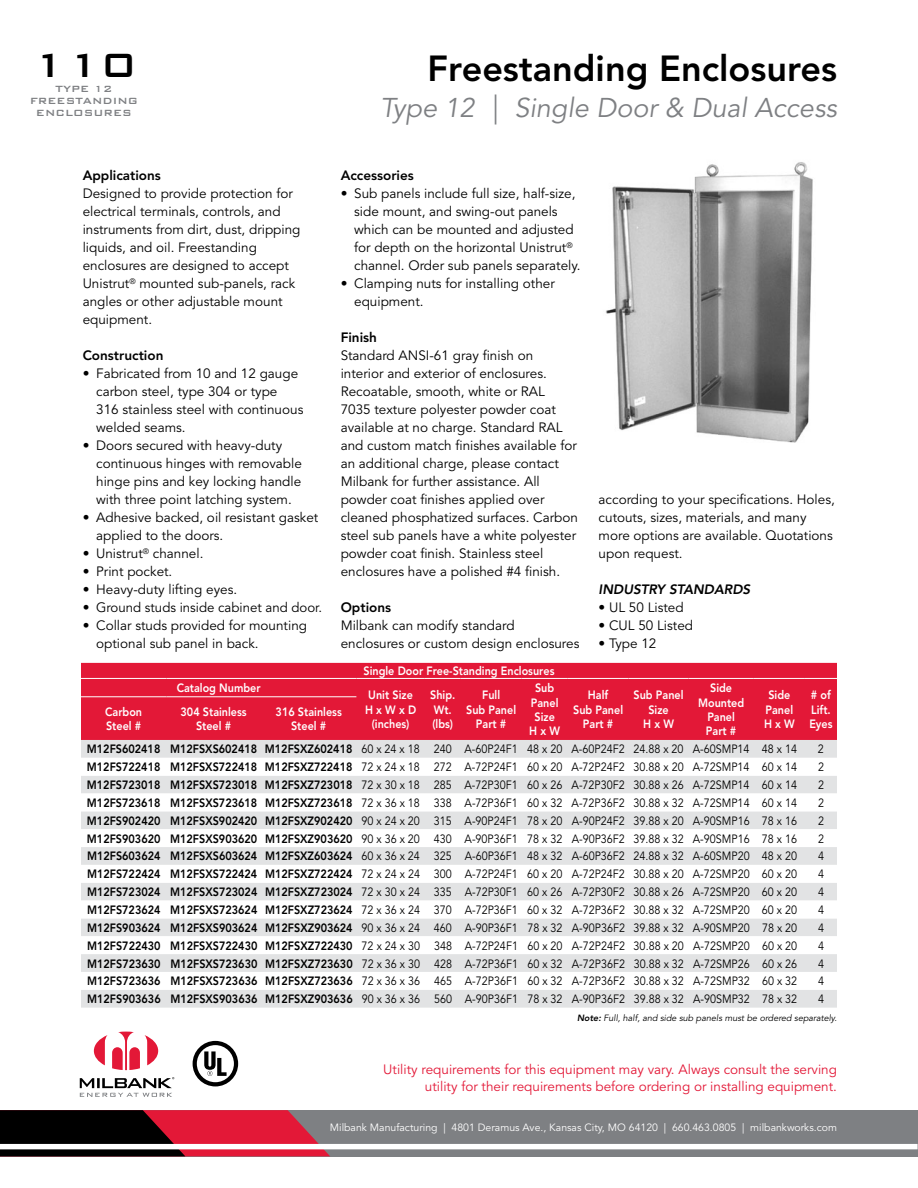
<style>
.page{position:relative;width:918px;height:1188px;background:#fff}
.page>*{position:absolute;margin:0;border:0;box-sizing:border-box;transform-origin:0 0}
.t1{font:700 45px "AG Bank Gothic Pln";color:#000}
.t2{font:800 36px "Avenir LT Std";color:#000}
.t3{font:italic 27px "Avenir LT Std";color:#7e8083}
.t4{font:13.5px/18px "Avenir LT Std";color:#000}
.t5{font:13.5px/16.5px "Avenir LT Std";color:#e31837;text-align:right}
.t6{font:800 13.5px "Avenir LT Std";color:#000}
.t7{font:italic 800 13.5px "Avenir LT Std";color:#000}
.t8{font:12px "Avenir LT Std";color:#000;scale:.9 1}
.t9{font:800 12px/14.4px "Avenir LT Std";color:#fff;text-align:center;scale:.9 1}
.t10{font:700 12px/12px "AG Bank Gothic Pln";color:#7e8083;text-align:center}
.t11{font:10.5px "Avenir LT Std";color:#fff}
.t12{font:italic 9px "Avenir LT Std";color:#000}
.s1{font-weight:800}
</style>
<div class="page">
<div style="left:0;top:1110px;width:918px;height:46px;background:#7e8083"></div>
<svg style="left:0;top:1110px;width:330px;height:46px;background:#6c1321"></svg>
<div style="left:0;top:1144px;width:918px;height:6px;background:#fff"></div>
<svg style="left:193px;top:1041px;width:45px;height:45px"></svg>
<svg style="left:94px;top:1032px;width:64px;height:38px"></svg>
<svg style="left:80px;top:1077px;width:94px;height:20px"></svg>
<img style="left:606px;top:162px;width:207px;height:281px">
<div style="left:81px;top:663px;width:756px;height:77px;background:#e31837"></div>
<div style="left:81px;top:740px;width:756px;height:268px;background:#e2e3e4"></div>
<svg style="left:81px;top:758px;width:756px;height:232px"></svg>
<hr style="left:81px;top:696px;width:85px;height:1px;background:#fff">
<hr style="left:166px;top:696px;width:95px;height:1px;background:#fff">
<hr style="left:261px;top:696px;width:95px;height:1px;background:#fff">
<hr style="left:81px;top:678px;width:85px;height:1px;background:#fff">
<hr style="left:166px;top:678px;width:95px;height:1px;background:#fff">
<hr style="left:261px;top:678px;width:95px;height:1px;background:#fff">
<hr style="left:356px;top:678px;width:69px;height:1px;background:#fff">
<hr style="left:425px;top:678px;width:36px;height:1px;background:#fff">
<hr style="left:461px;top:678px;width:61px;height:1px;background:#fff">
<hr style="left:522px;top:678px;width:46px;height:1px;background:#fff">
<hr style="left:568px;top:678px;width:61px;height:1px;background:#fff">
<hr style="left:629px;top:678px;width:60px;height:1px;background:#fff">
<hr style="left:688px;top:678px;width:66px;height:1px;background:#fff">
<hr style="left:754px;top:678px;width:51px;height:1px;background:#fff">
<hr style="left:805px;top:678px;width:32px;height:1px;background:#fff">
<h1 class="t1" style="left:32px;top:43px;width:106px">110</h1>
<p class="t10" style="left:56px;top:83px;width:10px">type</p>
<p class="t10" style="left:94px;top:83px;width:20px">12</p>
<p class="t10" style="left:30px;top:95px;width:17px">freestanding enclosures</p>
<p class="t6" style="left:83px;top:167px;width:80px">Applications</p>
<p class="t4" style="left:83px;top:185px;width:219px">Designed to provide protection for electrical terminals, controls, and instruments from dirt, dust, dripping liquids, and oil. Freestanding enclosures are designed to accept<br>Unistrut<sup>®</sup> mounted sub-panels, rack angles or other adjustable mount equipment.</p>
<p class="t6" style="left:83px;top:347px;width:82px">Construction</p>
<p class="t4" style="left:96px;top:365px;width:209px;text-indent:-14px">• Fabricated from 10 and 12 gauge carbon steel, type 304 or type<br>316 stainless steel with continuous welded seams.</p>
<p class="t4" style="left:96px;top:437px;width:207px;text-indent:-14px">• Doors secured with heavy-duty continuous hinges with removable hinge pins and key locking handle with three point latching system.</p>
<p class="t4" style="left:96px;top:509px;width:224px;text-indent:-13px">• Adhesive backed, oil resistant gasket applied to the doors.</p>
<p class="t4" style="left:83px;top:545px;width:122px">• Unistrut<sup>®</sup> channel.</p>
<p class="t4" style="left:83px;top:563px;width:91px">• Print pocket.</p>
<p class="t4" style="left:83px;top:581px;width:156px">• Heavy-duty lifting eyes.</p>
<p class="t4" style="left:83px;top:599px;width:241px">• Ground studs inside cabinet and door.</p>
<p class="t4" style="left:96px;top:617px;width:212px;text-indent:-14px">• Collar studs provided for mounting optional sub panel in back.</p>
<h2 class="t2" style="left:428px;top:47px;width:411px">Freestanding Enclosures</h2>
<h3 class="t3" style="left:380px;top:92px;width:458px">Type 12 | Single Door &amp; Dual Access</h3>
<p class="t6" style="left:341px;top:167px;width:75px">Accessories</p>
<p class="t4" style="left:354px;top:185px;width:228px;text-indent:-13px">• Sub panels include full size, half-size, side mount, and swing-out panels which can be mounted and adjusted for depth on the horizontal Unistrut<sup>® </sup>channel. Order sub panels separately.</p>
<p class="t4" style="left:354px;top:275px;width:202px;text-indent:-14px">• Clamping nuts for installing other equipment.</p>
<p class="t6" style="left:341px;top:329px;width:38px">Finish</p>
<p class="t4" style="left:341px;top:347px;width:239px">Standard ANSI-61 gray finish on interior and exterior of enclosures.<br>Recoatable, smooth, white or RAL 7035 texture polyester powder coat available at no charge. Standard RAL and custom match finishes available for an additional charge, please contact Milbank for further assistance. All powder coat finishes applied over cleaned phosphatized surfaces. Carbon steel sub panels have a white polyester powder coat finish. Stainless steel enclosures have a polished #4 finish.</p>
<p class="t6" style="left:341px;top:599px;width:52px">Options</p>
<p class="t4" style="left:341px;top:617px;width:240px">Milbank can modify standard enclosures or custom design enclosures</p>
<p class="t9" style="left:364px;top:664px;width:214px">Single Door Free-Standing Enclosures</p>
<p class="t4" style="left:599px;top:491px;width:238px">according to your specifications. Holes, cutouts, sizes, materials, and many more options are available. Quotations upon request.</p>
<p class="t7" style="left:599px;top:581px;width:153px">INDUSTRY STANDARDS</p>
<p class="t4" style="left:599px;top:599px;width:87px">• UL 50 Listed</p>
<p class="t4" style="left:599px;top:617px;width:96px">• CUL 50 Listed</p>
<p class="t4" style="left:599px;top:635px;width:59px">• Type 12</p>
<p class="t9" style="left:177px;top:681px;width:95px">Catalog Number</p>
<p class="t9" style="left:365px;top:688px;width:58px">Unit Size<br>H x W x D (inches)</p>
<p class="t9" style="left:430px;top:688px;width:30px;text-align:left">Ship.<br>Wt. (lbs)</p>
<p class="t9" style="left:466px;top:688px;width:57px">Full<br>Sub Panel<br>Part #</p>
<p class="t9" style="left:529px;top:681px;width:36px">Sub<br>Panel<br>Size<br>H x W</p>
<p class="t9" style="left:573px;top:688px;width:57px">Half<br>Sub Panel<br>Part #</p>
<p class="t9" style="left:634px;top:688px;width:57px">Sub Panel<br>Size<br>H x W</p>
<p class="t9" style="left:698px;top:681px;width:53px">Side<br>Mounted<br>Panel<br>Part #</p>
<p class="t9" style="left:764px;top:688px;width:36px">Side<br>Panel<br>H x W</p>
<p class="t9" style="left:809px;top:688px;width:27px;text-align:left"># of<br>Lift.<br>Eyes</p>
<p class="t9" style="left:105px;top:704px;width:43px;text-align:left">Carbon<br>Steel #</p>
<p class="t9" style="left:181px;top:704px;width:75px">304 Stainless<br>Steel #</p>
<p class="t9" style="left:276px;top:704px;width:75px">316 Stainless<br>Steel #</p>
<p class="t8" style="left:87px;top:742px;width:791px"><span class="s1">M12FS602418 M12FSXS602418 M12FSXZ602418</span> 60 x 24 x 18 240 A-60P24F1 48 x 20 A-60P24F2 24.88 x 20 A-60SMP14 48 x 14</p>
<p class="t8" style="left:818px;top:742px;width:8px">2</p>
<p class="t8" style="left:87px;top:760px;width:791px"><span class="s1">M12FS722418 M12FSXS722418 M12FSXZ722418</span> 72 x 24 x 18 272 A-72P24F1 60 x 20 A-72P24F2 30.88 x 20 A-72SMP14 60 x 14</p>
<p class="t8" style="left:818px;top:760px;width:8px">2</p>
<p class="t8" style="left:87px;top:778px;width:791px"><span class="s1">M12FS723018 M12FSXS723018 M12FSXZ723018</span> 72 x 30 x 18 285 A-72P30F1 60 x 26 A-72P30F2 30.88 x 26 A-72SMP14 60 x 14</p>
<p class="t8" style="left:818px;top:778px;width:8px">2</p>
<p class="t8" style="left:87px;top:796px;width:791px"><span class="s1">M12FS723618 M12FSXS723618 M12FSXZ723618</span> 72 x 36 x 18 338 A-72P36F1 60 x 32 A-72P36F2 30.88 x 32 A-72SMP14 60 x 14</p>
<p class="t8" style="left:818px;top:796px;width:8px">2</p>
<p class="t8" style="left:87px;top:814px;width:791px"><span class="s1">M12FS902420 M12FSXS902420 M12FSXZ902420</span> 90 x 24 x 20 315 A-90P24F1 78 x 20 A-90P24F2 39.88 x 20 A-90SMP16 78 x 16</p>
<p class="t8" style="left:818px;top:814px;width:8px">2</p>
<p class="t8" style="left:87px;top:832px;width:791px"><span class="s1">M12FS903620 M12FSXS903620 M12FSXZ903620</span> 90 x 36 x 20 430 A-90P36F1 78 x 32 A-90P36F2 39.88 x 32 A-90SMP16 78 x 16</p>
<p class="t8" style="left:818px;top:832px;width:8px">2</p>
<p class="t8" style="left:87px;top:849px;width:791px"><span class="s1">M12FS603624 M12FSXS603624 M12FSXZ603624</span> 60 x 36 x 24 325 A-60P36F1 48 x 32 A-60P36F2 24.88 x 32 A-60SMP20 48 x 20</p>
<p class="t8" style="left:818px;top:849px;width:8px">4</p>
<p class="t8" style="left:87px;top:867px;width:791px"><span class="s1">M12FS722424 M12FSXS722424 M12FSXZ722424</span> 72 x 24 x 24 300 A-72P24F1 60 x 20 A-72P24F2 30.88 x 20 A-72SMP20 60 x 20</p>
<p class="t8" style="left:818px;top:867px;width:8px">4</p>
<p class="t8" style="left:87px;top:885px;width:791px"><span class="s1">M12FS723024 M12FSXS723024 M12FSXZ723024</span> 72 x 30 x 24 335 A-72P30F1 60 x 26 A-72P30F2 30.88 x 26 A-72SMP20 60 x 20</p>
<p class="t8" style="left:818px;top:885px;width:8px">4</p>
<p class="t8" style="left:87px;top:903px;width:791px"><span class="s1">M12FS723624 M12FSXS723624 M12FSXZ723624</span> 72 x 36 x 24 370 A-72P36F1 60 x 32 A-72P36F2 30.88 x 32 A-72SMP20 60 x 20</p>
<p class="t8" style="left:818px;top:903px;width:8px">4</p>
<p class="t8" style="left:87px;top:921px;width:791px"><span class="s1">M12FS903624 M12FSXS903624 M12FSXZ903624</span> 90 x 36 x 24 460 A-90P36F1 78 x 32 A-90P36F2 39.88 x 32 A-90SMP20 78 x 20</p>
<p class="t8" style="left:818px;top:921px;width:8px">4</p>
<p class="t8" style="left:87px;top:939px;width:791px"><span class="s1">M12FS722430 M12FSXS722430 M12FSXZ722430</span> 72 x 24 x 30 348 A-72P24F1 60 x 20 A-72P24F2 30.88 x 20 A-72SMP20 60 x 20</p>
<p class="t8" style="left:818px;top:939px;width:8px">4</p>
<p class="t8" style="left:87px;top:957px;width:791px"><span class="s1">M12FS723630 M12FSXS723630 M12FSXZ723630</span> 72 x 36 x 30 428 A-72P36F1 60 x 32 A-72P36F2 30.88 x 32 A-72SMP26 60 x 26</p>
<p class="t8" style="left:818px;top:957px;width:8px">4</p>
<p class="t8" style="left:87px;top:974px;width:791px"><span class="s1">M12FS723636 M12FSXS723636 M12FSXZ723636</span> 72 x 36 x 36 465 A-72P36F1 60 x 32 A-72P36F2 30.88 x 32 A-72SMP32 60 x 32</p>
<p class="t8" style="left:818px;top:974px;width:8px">4</p>
<p class="t8" style="left:87px;top:992px;width:791px"><span class="s1">M12FS903636 M12FSXS903636 M12FSXZ903636</span> 90 x 36 x 36 560 A-90P36F1 78 x 32 A-90P36F2 39.88 x 32 A-90SMP32 78 x 32</p>
<p class="t8" style="left:818px;top:992px;width:8px">4</p>
<p class="t12" style="left:577px;top:1013px;width:261px"><span class="s1">Note:</span> Full, half, and side sub panels must be ordered separately.</p>
<p class="t5" style="left:383px;top:1062px;width:455px">Utility requirements for this equipment may vary. Always consult the serving utility for their requirements before ordering or installing equipment.</p>
<p class="t11" style="left:330px;top:1122px;width:509px">Milbank Manufacturing | 4801 Deramus Ave., Kansas City, MO 64120 | 660.463.0805 | milbankworks.com</p>
</div>
